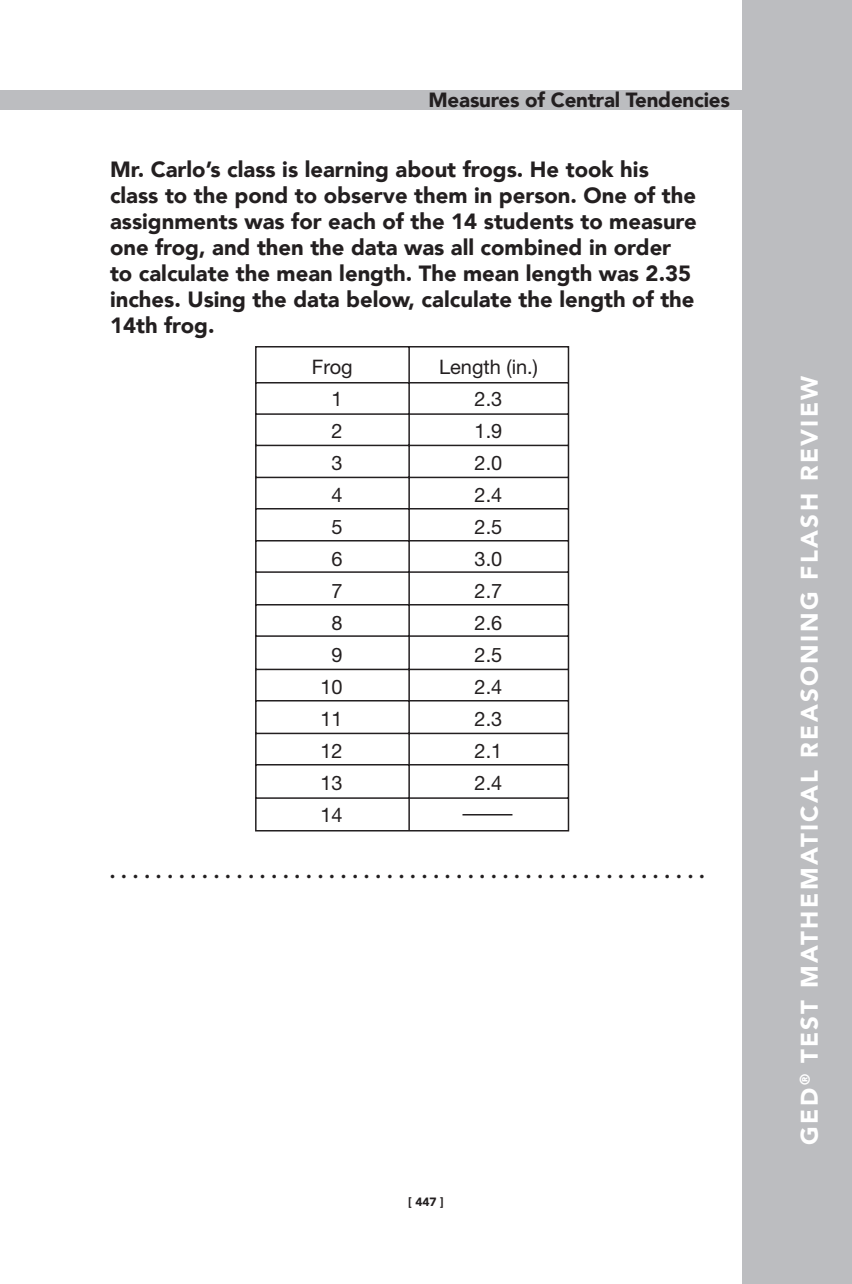
<style>
.page{position:relative;width:852px;height:1284px;background:#fff}
.page>*{position:absolute;margin:0;border:0;box-sizing:border-box;transform-origin:0 0}
.t1{font:900 24px "Avenir";letter-spacing:.1em;color:#fff}
.t2{font:900 22px/26px "Avenir";color:#231f20}
.t3{font:900 20.4px "Avenir";letter-spacing:-.01em;color:#231f20}
.t4{font:20px "Helvetica Neue";color:#231f20}
.t5{font:900 12px "Avenir";color:#231f20}
.t6{font:900 10px "Avenir";color:#231f20}
</style>
<div class="page">
<div style="left:0;top:90px;width:762px;height:19px;background:#bcbdc0"></div>
<div style="left:742px;top:0;width:110px;height:1284px;background:#bcbdc0"></div>
<svg style="left:255px;top:346px;width:315px;height:486px"></svg>
<hr style="left:462px;top:814px;width:50px;height:2px;background:#231f20">
<p class="t3" style="left:428px;top:83px;width:303px">Measures of Central Tendencies</p>
<p class="t2" style="left:110px;top:156px;width:588px">Mr. Carlo’s class is learning about frogs. He took his class to the pond to observe them in person. One of the assignments was for each of the 14 students to measure one frog, and then the data was all combined in order to calculate the mean length. The mean length was 2.35 inches. Using the data below, calculate the length of the 14th frog.</p>
<p class="t4" style="left:312px;top:352px;width:42px">Frog</p>
<p class="t4" style="left:439px;top:352px;width:100px">Length (in.)</p>
<p class="t4" style="left:332px;top:384px;width:13px">1</p>
<p class="t4" style="left:475px;top:384px;width:29px">2.3</p>
<p class="t4" style="left:332px;top:416px;width:13px">2</p>
<p class="t4" style="left:475px;top:416px;width:29px">1.9</p>
<p class="t4" style="left:332px;top:448px;width:13px">3</p>
<p class="t4" style="left:475px;top:448px;width:29px">2.0</p>
<p class="t4" style="left:332px;top:480px;width:13px">4</p>
<p class="t4" style="left:475px;top:480px;width:29px">2.4</p>
<p class="t4" style="left:332px;top:512px;width:13px">5</p>
<p class="t4" style="left:475px;top:512px;width:29px">2.5</p>
<p class="t4" style="left:332px;top:544px;width:13px">6</p>
<p class="t4" style="left:475px;top:544px;width:29px">3.0</p>
<p class="t4" style="left:332px;top:576px;width:13px">7</p>
<p class="t4" style="left:475px;top:576px;width:29px">2.7</p>
<p class="t4" style="left:332px;top:608px;width:13px">8</p>
<p class="t4" style="left:475px;top:608px;width:29px">2.6</p>
<p class="t4" style="left:332px;top:640px;width:13px">9</p>
<p class="t4" style="left:475px;top:640px;width:29px">2.5</p>
<p class="t4" style="left:321px;top:672px;width:24px">10</p>
<p class="t4" style="left:475px;top:672px;width:29px">2.4</p>
<p class="t4" style="left:321px;top:704px;width:24px">11</p>
<p class="t4" style="left:475px;top:704px;width:29px">2.3</p>
<p class="t4" style="left:321px;top:736px;width:24px">12</p>
<p class="t4" style="left:475px;top:736px;width:29px">2.1</p>
<p class="t4" style="left:321px;top:768px;width:24px">13</p>
<p class="t4" style="left:475px;top:768px;width:29px">2.4</p>
<p class="t4" style="left:321px;top:800px;width:24px">14</p>
<p class="t6" style="left:110px;top:868px;width:596px">• • • • • • • • • • • • • • • • • • • • • • • • • • • • • • • • • • • • • • • • • • • • • • • • • • • •</p>
<p class="t5" style="left:408px;top:1192px;width:37px">[ 447 ]</p>
<p class="t1" style="left:789px;top:1145px;width:771px;rotate:-90deg">GED<sup>®</sup> TEST MATHEMATICAL REASONING FLASH REVIEW</p>
</div>
